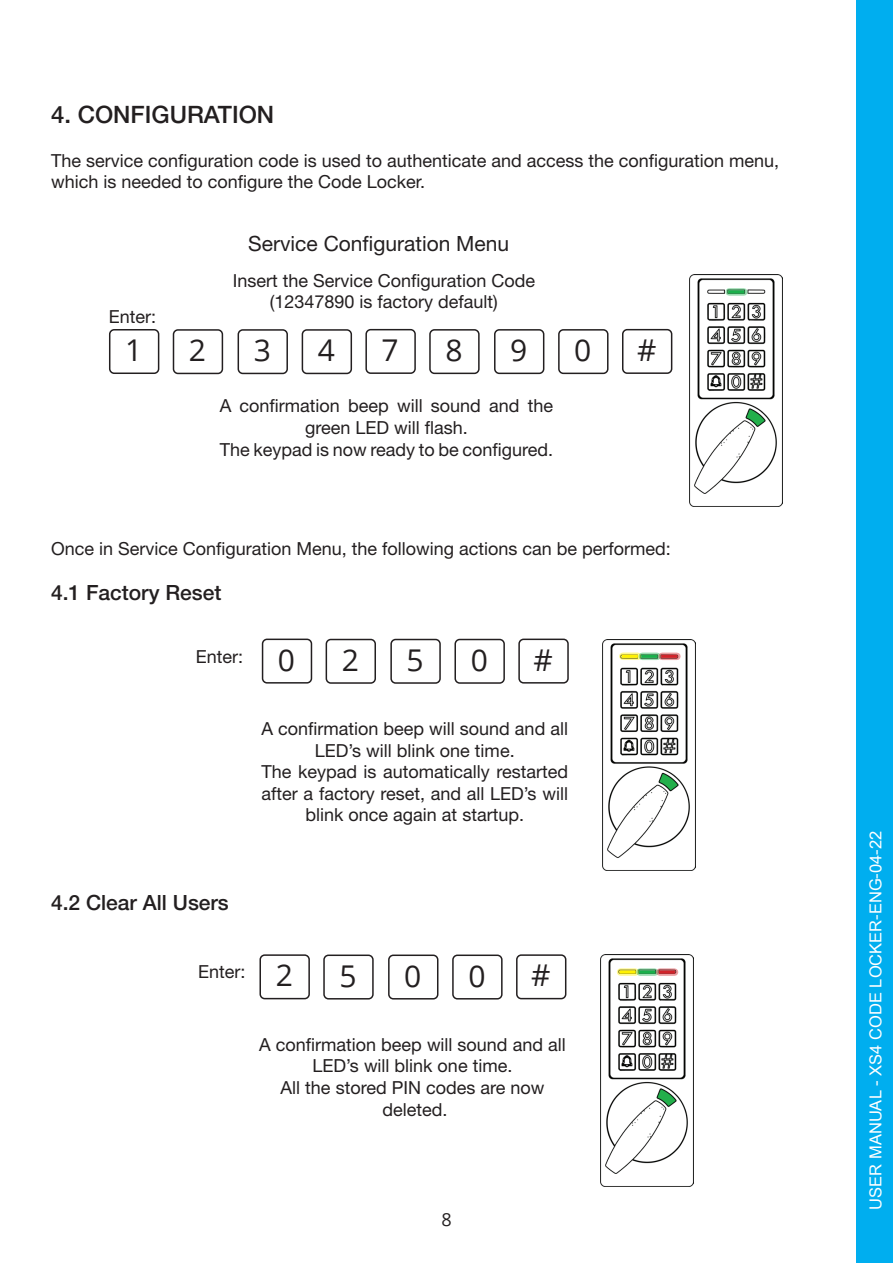
<style>
.page{position:relative;width:893px;height:1263px;background:#fff}
.page>*{position:absolute;margin:0;border:0;box-sizing:border-box;transform-origin:0 0}
.t1{font:30px "Open Sans";color:#231f20}
.t2{font:500 24px "Helvetica Neue LT Std";color:#231f20}
.t3{font:500 21px "Helvetica Neue LT Std";color:#231f20}
.t4{font:21px "Helvetica Neue LT Std";color:#231f20}
.t5{font:18px/21.6px "Helvetica Neue LT Std";color:#231f20;text-align:center}
.t6{font:18px "Open Sans";color:#231f20}
.t7{font:16.5px "Arial Unicode MS";color:#fff}
</style>
<div class="page">
<div style="left:856px;top:0;width:37px;height:1263px;background:#00aeef"></div>
<img style="left:601px;top:955px;width:93px;height:231px">
<hr style="left:620px;top:970px;width:16px;height:3px;background:#fff101">
<svg style="left:620px;top:968px;width:15px;height:8px"></svg>
<hr style="left:639px;top:970px;width:16px;height:3px;background:#1ab04b">
<svg style="left:640px;top:968px;width:15px;height:8px"></svg>
<hr style="left:659px;top:970px;width:16px;height:3px;background:#d1232a">
<svg style="left:660px;top:968px;width:15px;height:8px"></svg>
<div style="left:388px;top:954px;width:50px;height:45px;border:2px solid #231f20;border-radius:4px"></div>
<div style="left:516px;top:954px;width:50px;height:45px;border:2px solid #231f20;border-radius:4px"></div>
<div style="left:323px;top:954px;width:51px;height:45px;border:2px solid #231f20;border-radius:4px"></div>
<div style="left:452px;top:954px;width:51px;height:45px;border:2px solid #231f20;border-radius:4px"></div>
<div style="left:259px;top:954px;width:51px;height:45px;border:2px solid #231f20;border-radius:4px"></div>
<img style="left:603px;top:639px;width:93px;height:232px">
<hr style="left:622px;top:655px;width:16px;height:3px;background:#fff101">
<svg style="left:623px;top:652px;width:15px;height:8px"></svg>
<hr style="left:641px;top:655px;width:16px;height:3px;background:#1ab04b">
<svg style="left:642px;top:653px;width:15px;height:7px"></svg>
<hr style="left:661px;top:655px;width:16px;height:3px;background:#d1232a">
<svg style="left:662px;top:653px;width:15px;height:7px"></svg>
<div style="left:390px;top:639px;width:51px;height:45px;border:2px solid #231f20;border-radius:4px"></div>
<div style="left:518px;top:639px;width:51px;height:45px;border:2px solid #231f20;border-radius:4px"></div>
<div style="left:326px;top:639px;width:50px;height:45px;border:2px solid #231f20;border-radius:4px"></div>
<div style="left:454px;top:639px;width:51px;height:45px;border:2px solid #231f20;border-radius:4px"></div>
<div style="left:262px;top:639px;width:50px;height:45px;border:2px solid #231f20;border-radius:4px"></div>
<div style="left:494px;top:329px;width:50px;height:45px;border:2px solid #231f20;border-radius:4px"></div>
<div style="left:622px;top:329px;width:50px;height:45px;border:2px solid #231f20;border-radius:4px"></div>
<div style="left:429px;top:329px;width:51px;height:45px;border:2px solid #231f20;border-radius:4px"></div>
<div style="left:558px;top:329px;width:50px;height:45px;border:2px solid #231f20;border-radius:4px"></div>
<div style="left:365px;top:329px;width:51px;height:45px;border:2px solid #231f20;border-radius:4px"></div>
<div style="left:238px;top:329px;width:50px;height:45px;border:2px solid #231f20;border-radius:4px"></div>
<div style="left:173px;top:329px;width:50px;height:45px;border:2px solid #231f20;border-radius:4px"></div>
<div style="left:302px;top:329px;width:50px;height:45px;border:2px solid #231f20;border-radius:4px"></div>
<div style="left:109px;top:329px;width:50px;height:45px;border:2px solid #231f20;border-radius:4px"></div>
<img style="left:690px;top:275px;width:93px;height:231px">
<hr style="left:728px;top:290px;width:16px;height:3px;background:#1ab04b">
<svg style="left:729px;top:288px;width:15px;height:8px"></svg>
<h2 class="t2" style="left:51px;top:101px;width:225px">4. CONFIGURATION</h2>
<p class="t5" style="left:51px;top:149px;width:730px;text-align:left">The service configuration code is used to authenticate and access the configuration menu, which is needed to configure the Code Locker.</p>
<p class="t5" style="left:109px;top:305px;width:49px">Enter:</p>
<p class="t4" style="left:248px;top:231px;width:262px">Service Configuration Menu</p>
<p class="t5" style="left:233px;top:269px;width:304px">Insert the Service Configuration Code (12347890 is factory default)</p>
<h1 class="t1" style="left:125px;top:329px;width:19px">1</h1>
<h1 class="t1" style="left:189px;top:330px;width:19px">2</h1>
<h1 class="t1" style="left:254px;top:330px;width:19px">3</h1>
<h1 class="t1" style="left:318px;top:330px;width:19px">4</h1>
<h1 class="t1" style="left:382px;top:329px;width:19px">7</h1>
<h1 class="t1" style="left:445px;top:330px;width:19px">8</h1>
<h1 class="t1" style="left:510px;top:330px;width:19px">9</h1>
<h1 class="t1" style="left:574px;top:330px;width:19px">0</h1>
<h1 class="t1" style="left:637px;top:329px;width:21px">#</h1>
<p class="t5" style="left:220px;top:395px;width:335px">A confirmation beep will sound and the green LED will flash.<br>The keypad is now ready to be configured.</p>
<p class="t5" style="left:51px;top:537px;width:621px">Once in Service Configuration Menu, the following actions can be performed:</p>
<p class="t3" style="left:51px;top:580px;width:172px">4.1 Factory Reset</p>
<p class="t5" style="left:196px;top:646px;width:49px">Enter:</p>
<h1 class="t1" style="left:278px;top:639px;width:19px">0</h1>
<h1 class="t1" style="left:342px;top:639px;width:19px">2</h1>
<h1 class="t1" style="left:407px;top:639px;width:19px">5</h1>
<h1 class="t1" style="left:471px;top:639px;width:19px">0</h1>
<h1 class="t1" style="left:533px;top:639px;width:21px">#</h1>
<p class="t5" style="left:262px;top:718px;width:308px">A confirmation beep will sound and all LED’s will blink one time.<br>The keypad is automatically restarted after a factory reset, and all LED’s will blink once again at startup.</p>
<p class="t3" style="left:51px;top:889px;width:179px">4.2 Clear All Users</p>
<p class="t5" style="left:198px;top:960px;width:49px">Enter:</p>
<h1 class="t1" style="left:276px;top:955px;width:19px">2</h1>
<h1 class="t1" style="left:339px;top:955px;width:19px">5</h1>
<h1 class="t1" style="left:404px;top:955px;width:19px">0</h1>
<h1 class="t1" style="left:468px;top:955px;width:19px">0</h1>
<h1 class="t1" style="left:531px;top:955px;width:21px">#</h1>
<p class="t5" style="left:259px;top:1033px;width:308px">A confirmation beep will sound and all<br>LED’s will blink one time.<br>All the stored PIN codes are now deleted.</p>
<p class="t6" style="left:441px;top:1207px;width:12px">8</p>
<p class="t7" style="left:863px;top:1209px;width:380px;rotate:-90deg">USER MANUAL - XS4 CODE LOCKER-ENG-04-22</p>
</div>
